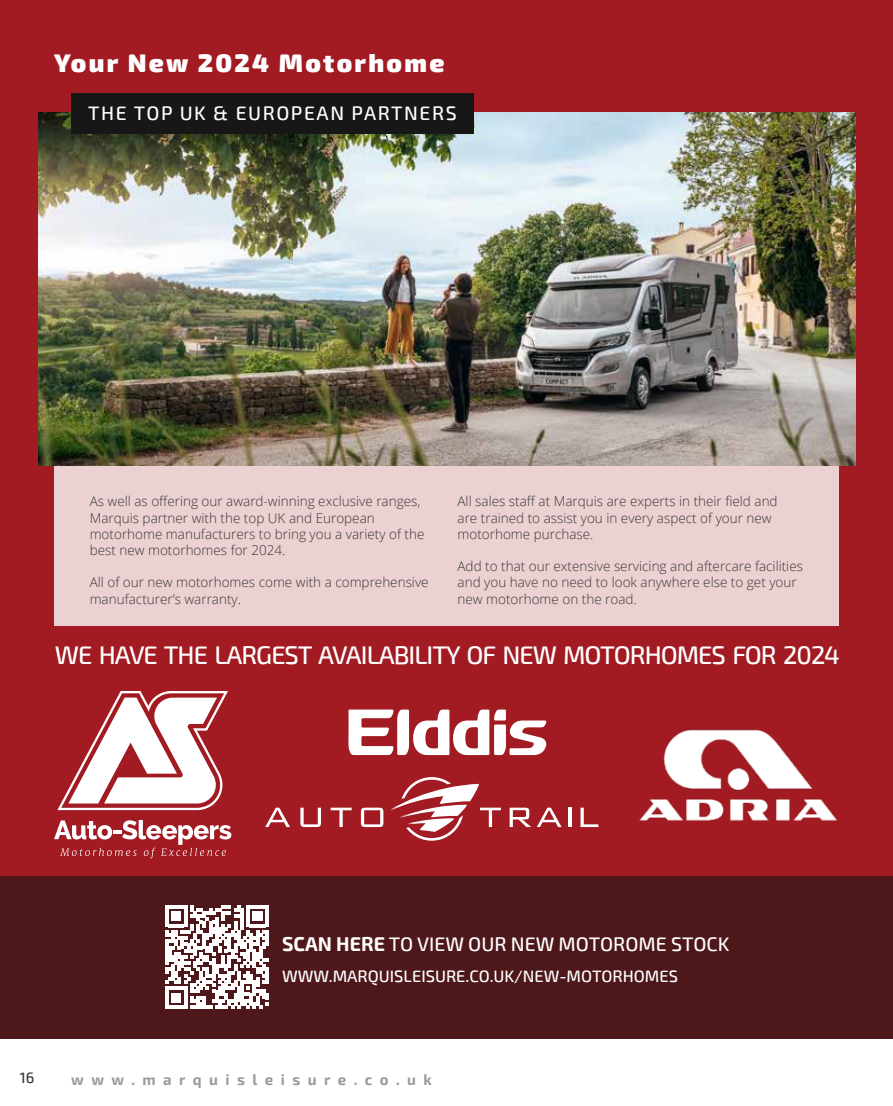
<style>
.page{position:relative;width:893px;height:1106px;background:#fff}
.page>*{position:absolute;margin:0;border:0;box-sizing:border-box;transform-origin:0 0}
.t1{font:500 25.5px "Exo 2";letter-spacing:-.04em;color:#fff}
.t2{font:900 25.5px "Exo 2";letter-spacing:.09em;color:#fff}
.t3{font:500 19.65px "Exo 2";color:#fff}
.t4{font:500 19.5px "Exo 2";letter-spacing:.08em;color:#fff}
.t5{font:500 16.5px "Exo 2";color:#fff}
.t6{font:700 15px "Exo 2";letter-spacing:.495em;color:#383637}
.t7{font:500 15px "Exo 2";color:#383637}
.t8{font:300 13.5px/16.2px "Open Sans";color:#383637}
.s1{font-weight:700}
</style>
<div class="page">
<div style="left:0;top:0;width:893px;height:1038px;background:#a21a22"></div>
<svg style="left:57px;top:691px;width:171px;height:119px"></svg>
<svg style="left:54px;top:820px;width:177px;height:38px"></svg>
<svg style="left:265px;top:807px;width:25px;height:20px"></svg>
<svg style="left:300px;top:807px;width:21px;height:20px"></svg>
<svg style="left:331px;top:807px;width:21px;height:20px"></svg>
<svg style="left:361px;top:807px;width:22px;height:20px"></svg>
<svg style="left:510px;top:807px;width:21px;height:20px"></svg>
<svg style="left:537px;top:807px;width:25px;height:20px"></svg>
<hr style="left:568px;top:807px;width:4px;height:20px;background:#fff">
<svg style="left:580px;top:807px;width:18px;height:20px"></svg>
<svg style="left:390px;top:777px;width:111px;height:63px"></svg>
<img style="left:639px;top:729px;width:199px;height:92px">
<div style="left:55px;top:113px;width:784px;height:512px;background:#ecd1d2"></div>
<img style="left:39px;top:113px;width:816px;height:352px">
<div style="left:0;top:876px;width:893px;height:162px;background:#4e181b"></div>
<svg style="left:165px;top:905px;width:103px;height:103px"></svg>
<div style="left:71px;top:93px;width:403px;height:41px;background:#171717"></div>
<svg style="left:348px;top:709px;width:198px;height:46px"></svg>
<h1 class="t2" style="left:54px;top:47px;width:392px">Your New 2024 Motorhome</h1>
<h3 class="t4" style="left:88px;top:102px;width:370px">THE TOP UK &amp; EUROPEAN PARTNERS</h3>
<p class="t8" style="left:90px;top:493px;width:336px">As well as offering our award-winning exclusive ranges, Marquis partner with the top UK and European motorhome manufacturers to bring you a variety of the best new motorhomes for 2024.</p>
<p class="t8" style="left:90px;top:574px;width:340px">All of our new motorhomes come with a comprehensive manufacturer’s warranty.</p>
<p class="t8" style="left:458px;top:493px;width:322px">All sales staff at Marquis are experts in their field and are trained to assist you in every aspect of your new motorhome purchase.</p>
<p class="t8" style="left:458px;top:558px;width:347px">Add to that our extensive servicing and aftercare facilities and you have no need to look anywhere else to get your new motorhome on the road.</p>
<h1 class="t1" style="left:55px;top:640px;width:786px">WE HAVE THE LARGEST AVAILABILITY OF NEW MOTORHOMES FOR 2024</h1>
<h2 class="t3" style="left:282px;top:932px;width:449px"><span class="s1">SCAN HERE</span> TO VIEW OUR NEW MOTOROME STOCK</h2>
<p class="t5" style="left:282px;top:966px;width:397px">WWW.MARQUISLEISURE.CO.UK/NEW-MOTORHOMES</p>
<p class="t7" style="left:20px;top:1069px;width:16px">16</p>
<p class="t6" style="left:71px;top:1070px;width:362px">www.marquisleisure.co.uk</p>
</div>
